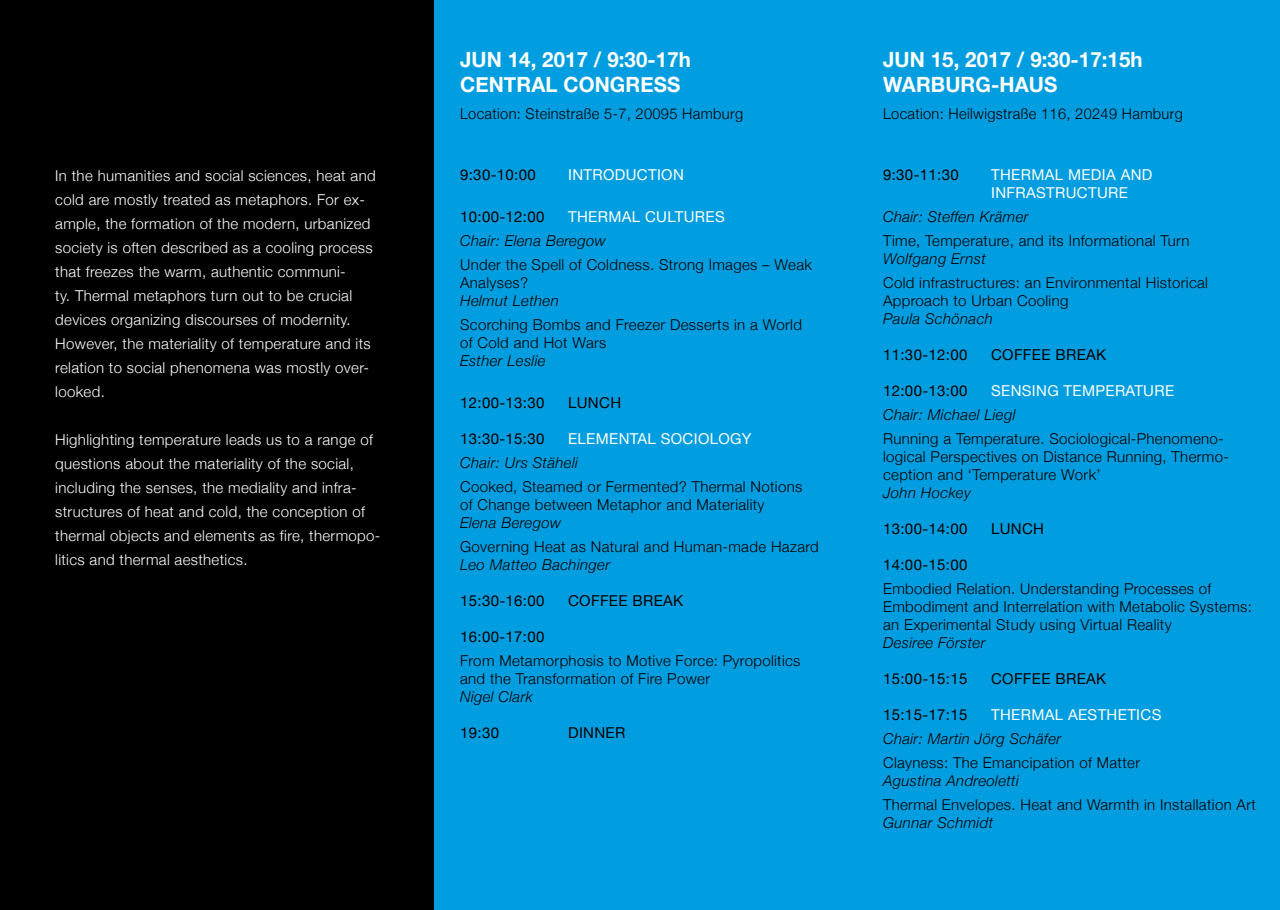
<style>
.page{position:relative;width:1280px;height:910px;background:#fff}
.page>*{position:absolute;margin:0;border:0;box-sizing:border-box;transform-origin:0 0}
.t1{font:700 21px/25.2px "Helvetica Neue";letter-spacing:.005em;color:#fff}
.t2{font:300 15px/18px "Helvetica Neue";letter-spacing:.025em;color:#000}
.t3{font:300 15px/24px "Helvetica Neue";letter-spacing:.025em;color:#fff}
.t4{font:italic 300 15px "Helvetica Neue";letter-spacing:.025em;color:#000}
.t5{font:15px "Helvetica Neue";letter-spacing:.025em;color:#000}
.t6{font:15px/18px "Helvetica Neue";letter-spacing:.025em;color:#fff}
.s1{color:#000}
.s2{color:#fff}
</style>
<div class="page">
<div style="left:434px;top:0;width:846px;height:910px;background:#009ee0"></div>
<div style="left:0;top:0;width:434px;height:910px;background:#000"></div>
<p class="t3" style="left:55px;top:163px;width:322px">In the humanities and social sciences, heat and cold are mostly treated as metaphors. For ex&shy;ample, the formation of the modern, urbanized society is often described as a cooling process that freezes the warm, authentic communi-<br>ty. Thermal metaphors turn out to be crucial devices organizing discourses of modernity.<br>However, the materiality of temperature and its relation to social phenomena was mostly over&shy;looked.</p>
<p class="t3" style="left:55px;top:427px;width:327px">Highlighting temperature leads us to a range of questions about the materiality of the social, including the senses, the mediality and infra&shy;structures of heat and cold, the conception of thermal objects and elements as fire, thermopo&shy;litics and thermal aesthetics.</p>
<h1 class="t1" style="left:460px;top:48px;width:232px">JUN 14, 2017 / 9:30-17h<br>CENTRAL</h1>
<h1 class="t1" style="left:563px;top:73px;width:77px">CONGRESS</h1>
<h1 class="t1" style="left:883px;top:48px;width:261px">JUn 15, 2017 / 9:30-17:15h<br>WARB</h1>
<h1 class="t1" style="left:945px;top:73px;width:112px">URG-HAUS</h1>
<p class="t2" style="left:460px;top:103px;width:285px">Location: Steinstraße 5-7, 20095 Hamburg</p>
<p class="t2" style="left:883px;top:103px;width:301px">Location: Heilwigstraße 116, 20249 Hamburg</p>
<p class="t5" style="left:460px;top:164px;width:77px">9:30-10:00</p>
<p class="t6" style="left:568px;top:167px;width:117px">INTRODUCTION</p>
<p class="t6" style="left:460px;top:209px;width:226px"><span class="s1">10:00-12:00</span> THERMAL CU LTUR</p>
<p class="t6" style="left:705px;top:209px;width:21px">ES</p>
<p class="t4" style="left:460px;top:229px;width:147px">Chair: Elena Beregow</p>
<p class="t2" style="left:460px;top:255px;width:353px">Under the Spell of Coldness. Strong Images – Weak<br>Analyses?</p>
<p class="t4" style="left:460px;top:289px;width:100px">Helmut Lethen</p>
<p class="t2" style="left:460px;top:315px;width:343px">Scorching Bombs and Freezer Desserts in a World of Cold and Hot Wars</p>
<p class="t4" style="left:460px;top:349px;width:87px">Esther Leslie</p>
<p class="t5" style="left:460px;top:392px;width:86px">12:00-13:30</p>
<p class="t5" style="left:568px;top:392px;width:52px">LUNCH</p>
<p class="t5" style="left:460px;top:428px;width:86px">13:30-15:30</p>
<p class="t6" style="left:568px;top:431px;width:185px">ELEMENTAL SOCIOLOGY</p>
<p class="t4" style="left:460px;top:451px;width:119px">Chair: Urs Stäheli</p>
<p class="t2" style="left:460px;top:477px;width:344px">Cooked, Steamed or Fermented? Thermal Notions of Change between Metaphor and Materiality</p>
<p class="t4" style="left:460px;top:511px;width:103px">Elena Beregow</p>
<p class="t2" style="left:460px;top:537px;width:360px">Governing Heat as Natural and Human-made Hazard</p>
<p class="t4" style="left:460px;top:553px;width:151px">Leo Matteo Bachinger</p>
<p class="t5" style="left:460px;top:590px;width:86px">15:30-16:00</p>
<p class="t5" style="left:568px;top:590px;width:117px">COFFEE BREAK</p>
<p class="t5" style="left:460px;top:626px;width:86px">16:00-17:00</p>
<p class="t2" style="left:460px;top:651px;width:342px">From Metamorphosis to Motive Force: Pyropolitics and the Transformation of Fire Power</p>
<p class="t4" style="left:460px;top:685px;width:74px">Nigel Clark</p>
<p class="t5" style="left:460px;top:722px;width:87px">19:30 D</p>
<p class="t5" style="left:579px;top:722px;width:46px">INNER</p>
<p class="t6" style="left:991px;top:167px;width:163px;text-indent:77px">MEDIA AND<br>INFRASTRUCTURE</p>
<p class="t4" style="left:883px;top:205px;width:147px">Chair: Steffen Krämer</p>
<p class="t2" style="left:883px;top:231px;width:308px">Time, Temperature, and its Informational Turn</p>
<p class="t4" style="left:883px;top:247px;width:104px">Wolfgang Ernst</p>
<p class="t2" style="left:883px;top:273px;width:326px">Cold infrastructures: an Environmental Historical<br>Approach to Urban Cooling</p>
<p class="t4" style="left:883px;top:307px;width:111px">Paula Schönach</p>
<p class="t5" style="left:883px;top:344px;width:86px">11:30-12:00</p>
<p class="t5" style="left:991px;top:344px;width:117px">COFFEE BREAK</p>
<p class="t5" style="left:883px;top:380px;width:86px">12:00-13:00</p>
<p class="t6" style="left:991px;top:383px;width:84px">SENSI NG TEM</p>
<p class="t6" style="left:1095px;top:383px;width:79px">PERATURE</p>
<p class="t4" style="left:883px;top:403px;width:134px">Chair: Michael Liegl</p>
<p class="t2" style="left:883px;top:429px;width:347px">Running a Temperature. Sociological-Phenomeno&shy;logical Perspectives on Distance Running, Thermo&shy;ception and ‘Temperature Work’</p>
<p class="t4" style="left:883px;top:481px;width:89px">John Hockey</p>
<p class="t5" style="left:883px;top:518px;width:86px">13:00-14:00</p>
<p class="t5" style="left:991px;top:518px;width:21px">LUNC</p>
<p class="t5" style="left:1033px;top:518px;width:12px">H</p>
<p class="t5" style="left:883px;top:554px;width:86px">14:00-15:00</p>
<p class="t2" style="left:883px;top:579px;width:370px">Embodied Relation. Understanding Processes of<br>Embodiment and Interrelation with Metabolic Systems: an Experimental Study using Virtual Reality</p>
<p class="t4" style="left:883px;top:631px;width:104px">Desiree Förster</p>
<p class="t5" style="left:883px;top:668px;width:86px">15:00-15:15</p>
<p class="t5" style="left:991px;top:668px;width:117px">COFFEE BREAK</p>
<p class="t5" style="left:883px;top:704px;width:103px">15:15-17:15 <span class="s2">THE</span></p>
<p class="t6" style="left:1021px;top:707px;width:22px">RMAL</p>
<p class="t6" style="left:1068px;top:707px;width:94px">AESTHETI CS</p>
<p class="t4" style="left:883px;top:727px;width:180px">Chair: Martin Jörg Schäfer</p>
<p class="t2" style="left:883px;top:753px;width:258px">Clayness: The Emancipation of Matter</p>
<p class="t4" style="left:883px;top:769px;width:137px">Agustina Andreoletti</p>
<p class="t2" style="left:883px;top:795px;width:374px">Thermal Envelopes. Heat and Warmth in Installation Art</p>
<p class="t4" style="left:883px;top:811px;width:112px">Gunnar Schmidt</p>
<p class="t5" style="left:883px;top:164px;width:96px">9:30-11:30 <span class="s2">THE</span></p>
<p class="t6" style="left:1021px;top:167px;width:22px">RMAL</p>
</div>
